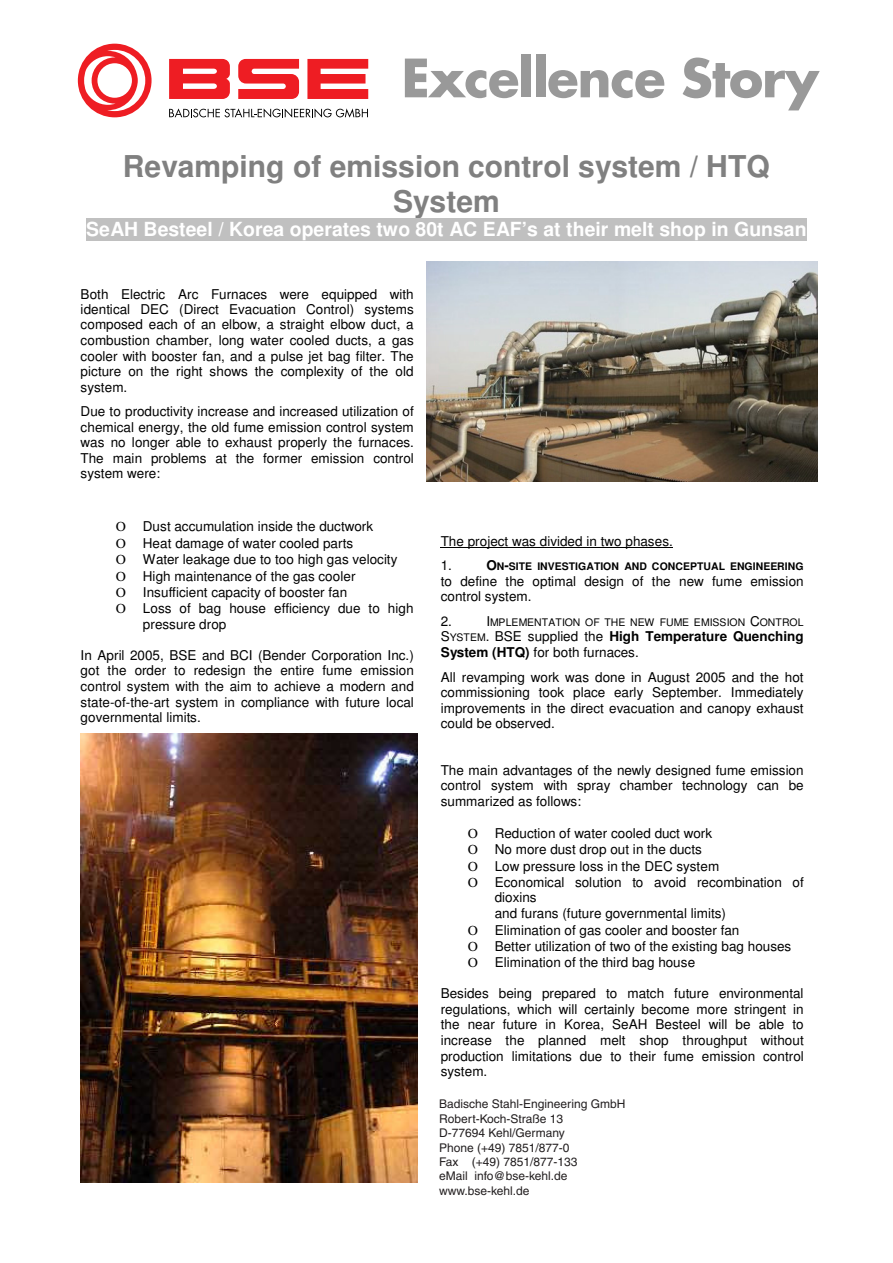
<style>
.page{position:relative;width:893px;height:1263px;background:#fff}
.page>*{position:absolute;margin:0;border:0;box-sizing:border-box;transform-origin:0 0}
.t1{font:51.45px "Futura Bold+BTPZJD";letter-spacing:-.02em;color:#999}
.t2{font:30px/34.3px "Helvetica Bold+NTXQMO+VQYBSF";color:#808080;text-align:center}
.t3{font:19.5px "Helvetica Bold+NTXQMO+VQYBSF";color:#fff}
.t4{font:13.5px/15.5px "Helvetica+AGKLYR+ZUXYRQ";letter-spacing:.005em;color:#000;text-align:justify}
.t5{font:13.5px "Helvetica Bold+NTXQMO+VQYBSF";color:#000}
.t6{font:12px/14.4px "Helvetica";color:#231f20}
.t7{font:10.5px "Helvetica Bold+NTXQMO+VQYBSF";letter-spacing:.005em;color:#000}
.t8{font:10.5px "Helvetica+AGKLYR+ZUXYRQ";color:#000}
.s1{font-size:13.5px}
.s2{font-family:"Helvetica+AGKLYR+ZUXYRQ"}
.s3{font-family:"Helvetica+AGKLYR+ZUXYRQ";font-size:10.5px}
.s4{font-family:"Helvetica Bold+NTXQMO+VQYBSF"}
</style>
<div class="page">
<div style="left:86px;top:218px;width:721px;height:23px;background:#c0c0c0"></div>
<img style="left:426px;top:261px;width:392px;height:221px">
<img style="left:81px;top:734px;width:336px;height:449px">
<hr style="left:441px;top:547px;width:232px;height:1px;background:#000">
<svg style="left:169px;top:108px;width:199px;height:10px"></svg>
<svg style="left:238px;top:59px;width:61px;height:40px"></svg>
<svg style="left:307px;top:59px;width:61px;height:40px"></svg>
<svg style="left:169px;top:59px;width:61px;height:40px;background:#f04146"></svg>
<svg style="left:78px;top:44px;width:74px;height:73px"></svg>
<h1 class="t1" style="left:402px;top:42px;width:419px">Excellence Story</h1>
<h2 class="t2" style="left:123px;top:150px;width:648px">Revamping of emission control system / HTQ<br>System</h2>
<h3 class="t3" style="left:86px;top:218px;width:722px">SeAH Besteel / Korea operates two 80t AC EAF’s at their melt shop in Gunsan</h3>
<p class="t4" style="left:81px;top:287px;width:335px">Both Electric Arc Furnaces were equipped with identical DEC (Direct Evacuation Control) systems composed each of an elbow, a straight elbow duct, a combustion chamber, long water cooled ducts, a gas cooler with booster fan, and a pulse jet bag filter. The picture on the right shows the complexity of the old system.</p>
<p class="t4" style="left:81px;top:405px;width:335px">Due to productivity increase and increased utilization of chemical energy, the old fume emission control system was no longer able to exhaust properly the furnaces.<br>The main problems at the former emission control system were:</p>
<p class="t4" style="left:143px;top:519px;width:272px;line-height:16.4px;text-align:left">Dust accumulation inside the ductwork<br>Heat damage of water cooled parts<br>Water leakage due to too high gas velocity High maintenance of the gas cooler Insufficient capacity of booster fan<br>Loss of bag house efficiency due to high pressure drop</p>
<p class="t4" style="left:81px;top:648px;width:335px">In April 2005, BSE and BCI (Bender Corporation Inc.) got the order to redesign the entire fume emission control system with the aim to achieve a modern and state-of-the-art system in compliance with future local governmental limits.</p>
<p class="t4" style="left:441px;top:530px;width:234px;line-height:24.2px">The project was divided in two phases.<br>1.</p>
<p class="t7" style="left:486px;top:560px;width:319px"><span class="s1">O</span>N<span class="s1">-</span>SITE INVESTIGATION AND CONCEPTUAL ENGINEERING</p>
<p class="t4" style="left:441px;top:575px;width:365px">to define the optimal design of the new fume emission control system.</p>
<p class="t4" style="left:441px;top:614px;width:13px">2.</p>
<p class="t8" style="left:486px;top:618px;width:319px"><span class="s1">I</span>MPLEMENTATION OF THE NEW FUME EMISSION <span class="s1">C</span>ONTROL</p>
<p class="t5" style="left:441px;top:628px;width:364px"><span class="s2">S</span><span class="s3">YSTEM</span><span class="s2">. BSE supplied the</span> High Temperature Quenching</p>
<p class="t4" style="left:441px;top:641px;width:364px;line-height:24.9px"><span class="s4">System (HTQ)</span> for both furnaces.<br>All revamping work was done in August 2005 and the hot</p>
<p class="t4" style="left:441px;top:686px;width:365px">commissioning took place early September. Immediately improvements in the direct evacuation and canopy exhaust could be observed.</p>
<p class="t4" style="left:441px;top:763px;width:365px">The main advantages of the newly designed fume emission control system with spray chamber technology can be summarized as follows:</p>
<p class="t4" style="left:495px;top:826px;width:311px;line-height:16.2px;text-align:left">Reduction of water cooled duct work<br>No more dust drop out in the ducts<br>Low pressure loss in the DEC system<br>Economical solution to avoid recombination of dioxins<br>and furans (future governmental limits)<br>Elimination of gas cooler and booster fan<br>Better utilization of two of the existing bag houses Elimination of the third bag house</p>
<p class="t4" style="left:441px;top:987px;width:365px">Besides being prepared to match future environmental regulations, which will certainly become more stringent in the near future in Korea, SeAH Besteel will be able to increase the planned melt shop throughput without production limitations due to their fume emission control system.</p>
<p class="t6" style="left:439px;top:1098px;width:188px">Badische Stahl-Engineering GmbH<br>Robert-Koch-Straße 13<br>D-77694 Kehl/Germany<br>Phone (+49) 7851/877-0<br>Fax (+49) 7851/877-133<br>eMail info@bse-kehl.de www.bse-kehl.de</p>
</div>
